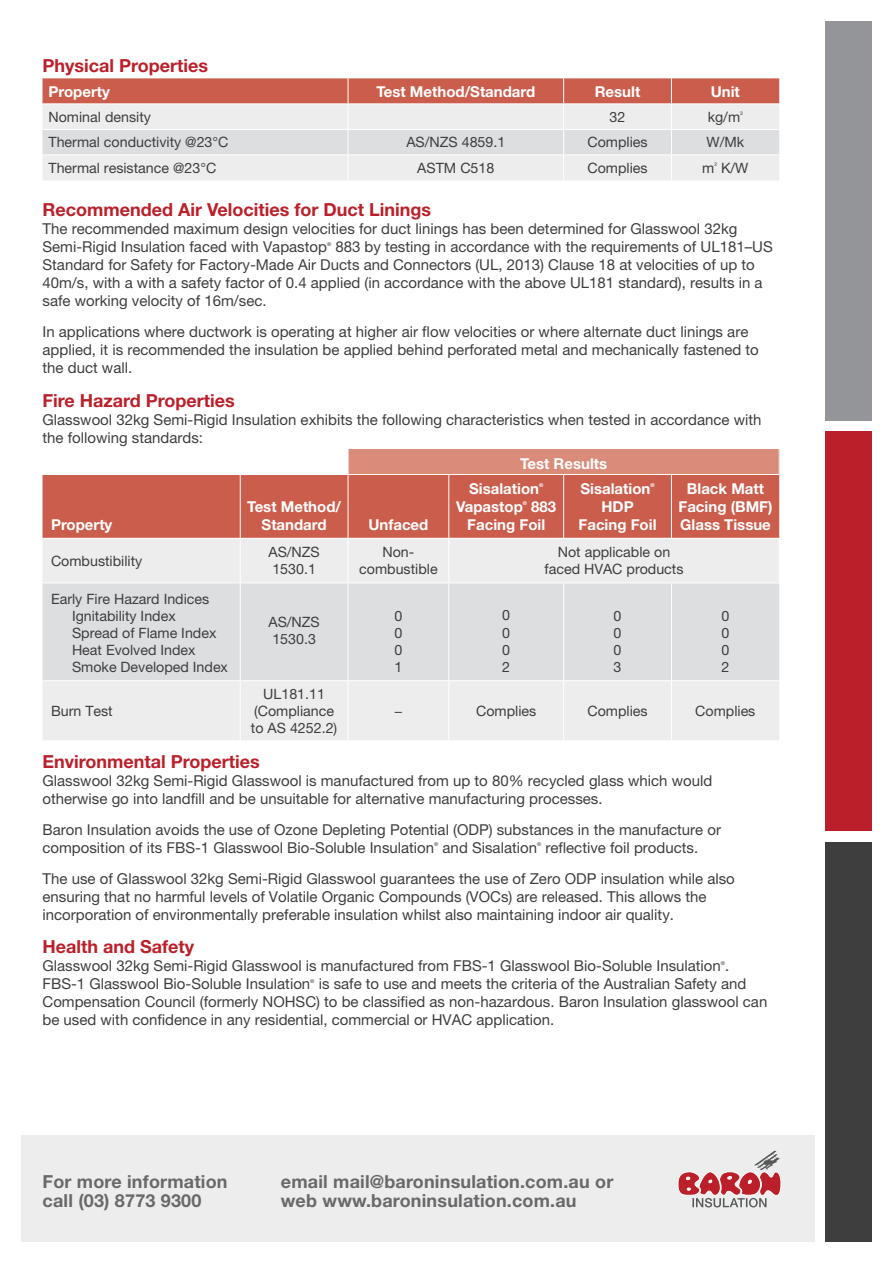
<style>
.page{position:relative;width:893px;height:1263px;background:#fff}
.page>*{position:absolute;margin:0;border:0;box-sizing:border-box;transform-origin:0 0}
.t1{font:700 18px "Helvetica Neue LT Std";color:#bb202a}
.t2{font:700 18px/19.5px "Helvetica Neue LT Std";letter-spacing:.01em;color:#69696c}
.t3{font:15px/18px "Helvetica Neue LT Pro";color:#3e3e3f}
.t4{font:700 15px/18px "Helvetica Neue LT Std";color:#fff;text-align:center}
.t5{font:14.25px/17.1px "Helvetica Neue LT Pro";color:#3e3e3f;text-align:justify}
.t6{font:5.25px "Helvetica Neue LT Pro";color:#3e3e3f}
.t7{font:700 5.25px "Helvetica Neue LT Std";color:#fff}
.t8{font:4.95px "Helvetica Neue LT Pro";color:#3e3e3f}
</style>
<div class="page">
<div style="left:21px;top:1135px;width:793px;height:107px;background:#ecedec"></div>
<div style="left:825px;top:842px;width:47px;height:400px;background:#3e3e3f"></div>
<div style="left:825px;top:21px;width:47px;height:400px;background:#939598"></div>
<div style="left:825px;top:432px;width:47px;height:399px;background:#bb202a"></div>
<svg style="left:678px;top:1151px;width:103px;height:56px"></svg>
<svg style="left:43px;top:78px;width:736px;height:102px;background:#e0c7c2"></svg>
<div style="left:348px;top:449px;width:431px;height:25px;background:#d98c79"></div>
<div style="left:43px;top:475px;width:736px;height:63px;background:#ca5d4c"></div>
<div style="left:43px;top:539px;width:736px;height:201px;background:#ecedec"></div>
<div style="left:43px;top:584px;width:736px;height:96px;background:#dddee0"></div>
<hr style="left:240px;top:583px;width:1px;height:97px;background:#fff">
<svg style="left:348px;top:449px;width:1px;height:25px"></svg>
<svg style="left:779px;top:449px;width:1px;height:25px"></svg>
<hr style="left:240px;top:475px;width:1px;height:63px;background:#fff">
<hr style="left:348px;top:475px;width:1px;height:63px;background:#fff">
<hr style="left:448px;top:475px;width:1px;height:63px;background:#fff">
<hr style="left:563px;top:475px;width:1px;height:63px;background:#fff">
<hr style="left:671px;top:475px;width:1px;height:63px;background:#fff">
<hr style="left:240px;top:539px;width:1px;height:44px;background:#fff">
<hr style="left:348px;top:539px;width:1px;height:44px;background:#fff">
<hr style="left:448px;top:539px;width:1px;height:44px;background:#fff">
<hr style="left:348px;top:583px;width:1px;height:97px;background:#fff">
<hr style="left:448px;top:583px;width:1px;height:97px;background:#fff">
<hr style="left:563px;top:583px;width:1px;height:97px;background:#fff">
<hr style="left:671px;top:583px;width:1px;height:97px;background:#fff">
<hr style="left:240px;top:681px;width:1px;height:59px;background:#fff">
<hr style="left:348px;top:681px;width:1px;height:59px;background:#fff">
<hr style="left:448px;top:681px;width:1px;height:59px;background:#fff">
<hr style="left:563px;top:681px;width:1px;height:59px;background:#fff">
<hr style="left:671px;top:681px;width:1px;height:59px;background:#fff">
<hr style="left:240px;top:583px;width:108px;height:1px;background:#fff">
<hr style="left:348px;top:583px;width:101px;height:1px;background:#fff">
<hr style="left:449px;top:583px;width:115px;height:1px;background:#fff">
<hr style="left:564px;top:583px;width:107px;height:1px;background:#fff">
<hr style="left:671px;top:583px;width:109px;height:1px;background:#fff">
<hr style="left:43px;top:680px;width:197px;height:1px;background:#fff">
<hr style="left:240px;top:680px;width:108px;height:1px;background:#fff">
<hr style="left:348px;top:680px;width:101px;height:1px;background:#fff">
<hr style="left:449px;top:680px;width:115px;height:1px;background:#fff">
<hr style="left:564px;top:680px;width:107px;height:1px;background:#fff">
<hr style="left:671px;top:680px;width:108px;height:1px;background:#fff">
<hr style="left:43px;top:583px;width:197px;height:1px;background:#fff">
<p class="t1" style="left:43px;top:55px;width:167px">Physical Properties</p>
<p class="t4" style="left:49px;top:82px;width:63px">Property</p>
<p class="t4" style="left:376px;top:82px;width:160px">Test Method/Standard</p>
<p class="t4" style="left:595px;top:82px;width:47px">Result</p>
<p class="t4" style="left:711px;top:82px;width:31px">Unit</p>
<p class="t5" style="left:49px;top:108px;width:104px">Nominal density</p>
<p class="t5" style="left:610px;top:108px;width:17px">32</p>
<p class="t5" style="left:708px;top:108px;width:34px">kg/m</p>
<p class="t8" style="left:740px;top:111px;width:4px">3</p>
<p class="t5" style="left:49px;top:133px;width:181px">Thermal conductivity @23°C</p>
<p class="t5" style="left:406px;top:133px;width:100px">AS/NZS 4859.1</p>
<p class="t5" style="left:587px;top:133px;width:62px">Complies</p>
<p class="t5" style="left:706px;top:133px;width:39px">W/Mk</p>
<p class="t5" style="left:49px;top:159px;width:169px">Thermal resistance @23°C</p>
<p class="t5" style="left:417px;top:159px;width:79px">ASTM C518</p>
<p class="t5" style="left:587px;top:159px;width:62px">Complies</p>
<p class="t5" style="left:702px;top:159px;width:14px">m</p>
<p class="t8" style="left:714px;top:162px;width:4px">2</p>
<p class="t5" style="left:721px;top:159px;width:29px">K/W</p>
<p class="t1" style="left:43px;top:199px;width:390px">Recommended Air Velocities for Duct Linings</p>
<p class="t3" style="left:43px;top:220px;width:696px">The recommended maximum design velocities for duct linings has been determined for Glasswool 32kg<br>Semi-Rigid Insulation faced with Vapastop</p>
<p class="t3" style="left:43px;top:238px;width:732px;text-indent:293px">883 by testing in accordance with the requirements of UL181–US Standard for Safety for Factory-Made Air Ducts and Connectors (UL, 2013) Clause 18 at velocities of up to 40m/s, with a with a safety factor of 0.4 applied (in accordance with the above UL181 standard), results in a safe working velocity of 16m/sec.</p>
<p class="t3" style="left:43px;top:323px;width:718px">In applications where ductwork is operating at higher air flow velocities or where alternate duct linings are applied, it is recommended the insulation be applied behind perforated metal and mechanically fastened to the duct wall.</p>
<p class="t1" style="left:43px;top:389px;width:194px">Fire Hazard Properties</p>
<p class="t3" style="left:43px;top:410px;width:720px">Glasswool 32kg Semi-Rigid Insulation exhibits the following characteristics when tested in accordance with the following standards:</p>
<p class="t4" style="left:520px;top:454px;width:89px">Test Results</p>
<p class="t6" style="left:327px;top:241px;width:6px">®</p>
<p class="t4" style="left:51px;top:515px;width:63px">Property</p>
<p class="t4" style="left:247px;top:497px;width:95px">Test Method/<br>Standard</p>
<p class="t4" style="left:368px;top:515px;width:61px">Unfaced</p>
<p class="t4" style="left:469px;top:479px;width:71px">Sisalation</p>
<p class="t7" style="left:539px;top:482px;width:6px">®</p>
<p class="t4" style="left:456px;top:497px;width:68px">Vapastop</p>
<p class="t7" style="left:523px;top:500px;width:6px">®</p>
<p class="t4" style="left:467px;top:497px;width:91px;text-align:left;text-indent:64px">883<br>Facing Foil</p>
<p class="t4" style="left:580px;top:479px;width:71px">Sisalation</p>
<p class="t7" style="left:650px;top:482px;width:6px">®</p>
<p class="t4" style="left:578px;top:497px;width:80px">HDP<br>Facing Foil</p>
<p class="t4" style="left:678px;top:479px;width:96px">Black Matt<br>Facing (BMF)<br>Glass Tissue</p>
<p class="t5" style="left:51px;top:552px;width:93px">Combustibility</p>
<p class="t5" style="left:268px;top:543px;width:53px">AS/NZS<br>1530.1</p>
<p class="t5" style="left:359px;top:543px;width:80px;text-align:center">Non&shy;combustible</p>
<p class="t5" style="left:544px;top:543px;width:141px;text-align:center">Not applicable on faced HVAC products</p>
<p class="t5" style="left:72px;top:590px;width:157px;text-align:left;text-indent:-21px">Early Fire Hazard Indices<br>Ignitability Index<br>Spread of Flame Index<br>Heat Evolved Index<br>Smoke Developed Index</p>
<p class="t5" style="left:268px;top:613px;width:53px">AS/NZS<br>1530.3</p>
<p class="t5" style="left:394px;top:607px;width:9px">0<br>0<br>0<br>1</p>
<p class="t5" style="left:502px;top:607px;width:9px">0<br>0<br>0<br>2</p>
<p class="t5" style="left:614px;top:607px;width:9px">0<br>0<br>0<br>3</p>
<p class="t5" style="left:721px;top:607px;width:9px">0<br>0<br>0<br>2</p>
<p class="t5" style="left:51px;top:702px;width:63px">Burn Test</p>
<p class="t5" style="left:251px;top:685px;width:88px;text-align:center">UL181.11 (Compliance to AS 4252.2)</p>
<p class="t5" style="left:394px;top:702px;width:10px">−</p>
<p class="t5" style="left:476px;top:702px;width:62px">Complies</p>
<p class="t5" style="left:587px;top:702px;width:62px">Complies</p>
<p class="t5" style="left:695px;top:702px;width:62px">Complies</p>
<p class="t1" style="left:43px;top:750px;width:219px">Environmental Properties</p>
<p class="t3" style="left:43px;top:771px;width:671px">Glasswool 32kg Semi-Rigid Glasswool is manufactured from up to 80% recycled glass which would otherwise go into landfill and be unsuitable for alternative manufacturing processes.</p>
<p class="t3" style="left:43px;top:820px;width:680px">Baron Insulation avoids the use of Ozone Depleting Potential (ODP) substances in the manufacture or composition of its FBS-1 Glasswool Bio-Soluble Insulation</p>
<p class="t6" style="left:434px;top:841px;width:6px">®</p>
<p class="t3" style="left:443px;top:838px;width:96px">and Sisalation</p>
<p class="t6" style="left:537px;top:841px;width:6px">®</p>
<p class="t3" style="left:43px;top:832px;width:694px;line-height:30.8px;text-indent:503px">reflective foil products.<br>The use of Glasswool 32kg Semi-Rigid Glasswool guarantees the use of Zero ODP insulation while also</p>
<p class="t3" style="left:43px;top:887px;width:665px">ensuring that no harmful levels of Volatile Organic Compounds (VOCs) are released. This allows the incorporation of environmentally preferable insulation whilst also maintaining indoor air quality.</p>
<p class="t1" style="left:43px;top:936px;width:153px">Health and Safety</p>
<p class="t3" style="left:43px;top:957px;width:688px">Glasswool 32kg Semi-Rigid Glasswool is manufactured from FBS-1 Glasswool Bio-Soluble Insulation .</p>
<p class="t6" style="left:721px;top:959px;width:6px">®</p>
<p class="t3" style="left:43px;top:975px;width:726px;text-indent:276px">is safe to use and meets the criteria of the Australian Safety and<br>Compensation Council (formerly NOHSC) to be classified as non-hazardous. Baron Insulation glasswool can be used with confidence in any residential, commercial or HVAC application.</p>
<p class="t3" style="left:43px;top:975px;width:269px">FBS-1 Glasswool Bio-Soluble Insulation</p>
<p class="t6" style="left:310px;top:977px;width:6px">®</p>
<p class="t2" style="left:43px;top:1171px;width:187px">For more information call (03) 8773 9300</p>
<p class="t2" style="left:281px;top:1171px;width:334px">email mail@baroninsulation.com.au or web www.baroninsulation.com.au</p>
</div>
